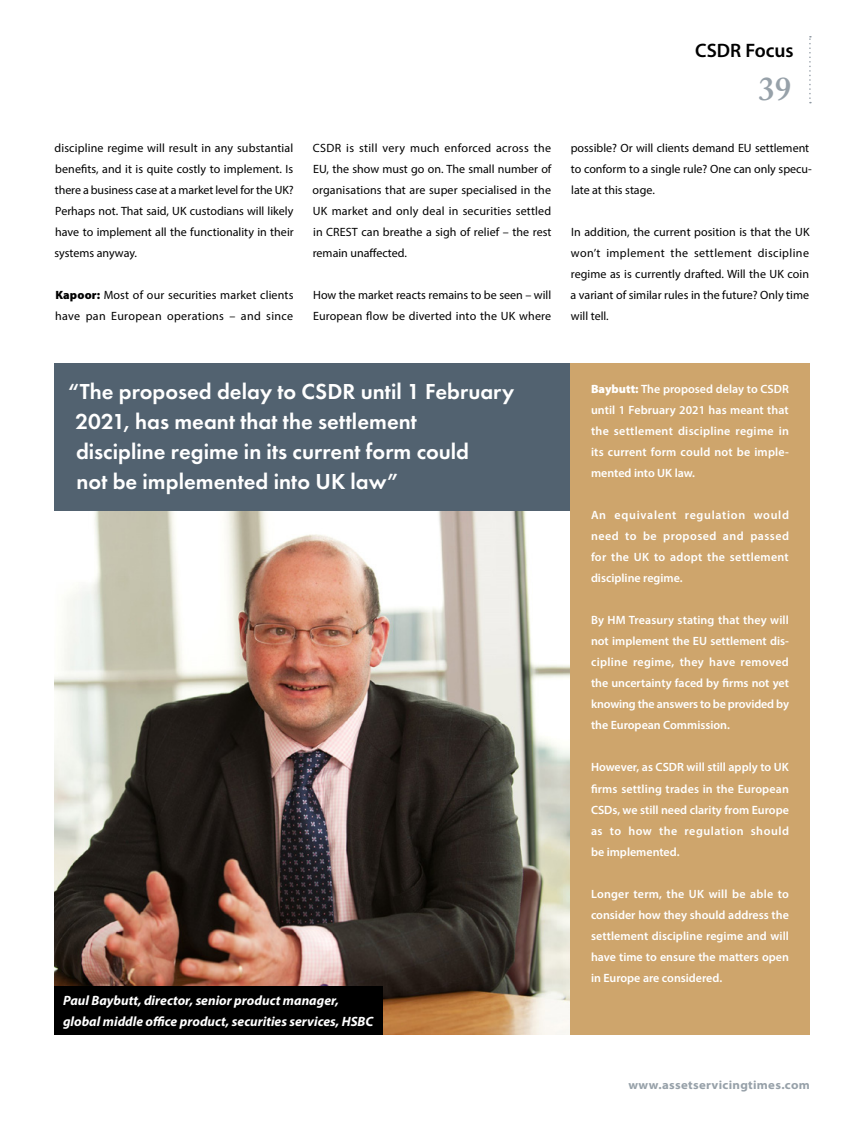
<style>
.page{position:relative;width:864px;height:1136px;background:#fff}
.page>*{position:absolute;margin:0;border:0;box-sizing:border-box;transform-origin:0 0}
.t1{font:600 33px "Adobe Caslon Pro";color:#97a1a9}
.t2{font:600 22.5px/30px "Futura PT";color:#fff}
.t3{font:600 19.5px "Myriad Pro";color:#000}
.t4{font:italic 700 13.5px/21px "Myriad Pro";color:#fff}
.t5{font:12px/21px "Myriad Pro";color:#000;text-align:justify}
.t6{font:600 12px/21px "Myriad Pro";color:#fff;text-align:justify}
.t7{font:12px/21px "Myriad Pro";letter-spacing:.02em;color:#000}
.t8{font:700 semi-expanded 12px "Myriad Pro";letter-spacing:.025em;color:#97a1a9}
.s1{font-weight:900}
</style>
<div class="page">
<img style="left:54px;top:510px;width:515px;height:524px">
<div style="left:569px;top:363px;width:240px;height:671px;background:#cea56c"></div>
<div style="left:54px;top:363px;width:515px;height:147px;background:#526270"></div>
<div style="left:54px;top:986px;width:328px;height:48px;background:#000"></div>
<svg style="left:809px;top:36px;width:1px;height:67px"></svg>
<p class="t5" style="left:54px;top:137px;width:241px">discipline regime will result in any substantial benefits, and it is quite costly to implement. Is there a business case at a market level for the UK?<br>Perhaps not. That said, UK custodians will likely have to implement all the functionality in their systems anyway.</p>
<p class="t7" style="left:55px;top:284px;width:239px"><span class="s1">Kapoor:</span> Most of our securities market clients have pan European operations – and since</p>
<p class="t5" style="left:312px;top:137px;width:240px">CSDR is still very much enforced across the EU, the show must go on. The small number of organisations that are super specialised in the UK market and only deal in securities settled in CREST can breathe a sigh of relief – the rest remain unaffected.</p>
<p class="t5" style="left:313px;top:284px;width:239px">How the market reacts remains to be seen – will<br>European flow be diverted into the UK where</p>
<h3 class="t3" style="left:695px;top:38px;width:100px">CSDR Focus</h3>
<h1 class="t1" style="left:758px;top:70px;width:34px">39</h1>
<p class="t5" style="left:570px;top:137px;width:242px;text-align:left">possible? Or will clients demand EU settlement to conform to a single rule? One can only specu&shy;late at this stage.</p>
<p class="t5" style="left:570px;top:221px;width:240px">In addition, the current position is that the UK won’t implement the settlement discipline regime as is currently drafted. Will the UK coin a variant of similar rules in the future? Only time will tell.</p>
<h2 class="t2" style="left:75px;top:376px;width:440px;text-indent:-7px">“The proposed delay to CSDR until 1 February 2021, has meant that the settlement<br>discipline regime in its current form could<br>not be implemented into UK law”</h2>
<p class="t4" style="left:63px;top:989px;width:311px">Paul Baybutt, director, senior product manager, global middle office product, securities services, HSBC</p>
<p class="t6" style="left:590px;top:378px;width:199px"><span class="s1">Baybutt:</span> The proposed delay to CSDR until 1 February 2021 has meant that the settlement discipline regime in its current form could not be imple&shy;mented into UK law.</p>
<p class="t6" style="left:590px;top:504px;width:199px">An equivalent regulation would need to be proposed and passed for the UK to adopt the settlement discipline regime.</p>
<p class="t6" style="left:590px;top:609px;width:199px">By HM Treasury stating that they will not implement the EU settlement dis&shy;cipline regime, they have removed the uncertainty faced by firms not yet knowing the answers to be provided by the European Commission.</p>
<p class="t6" style="left:590px;top:756px;width:199px">However, as CSDR will still apply to UK firms settling trades in the European CSDs, we still need clarity from Europe as to how the regulation should be implemented.</p>
<p class="t6" style="left:590px;top:882px;width:199px">Longer term, the UK will be able to consider how they should address the settlement discipline regime and will have time to ensure the matters open in Europe are considered.</p>
<p class="t8" style="left:628px;top:1077px;width:183px">www.assetservicingtimes.com</p>
</div>
